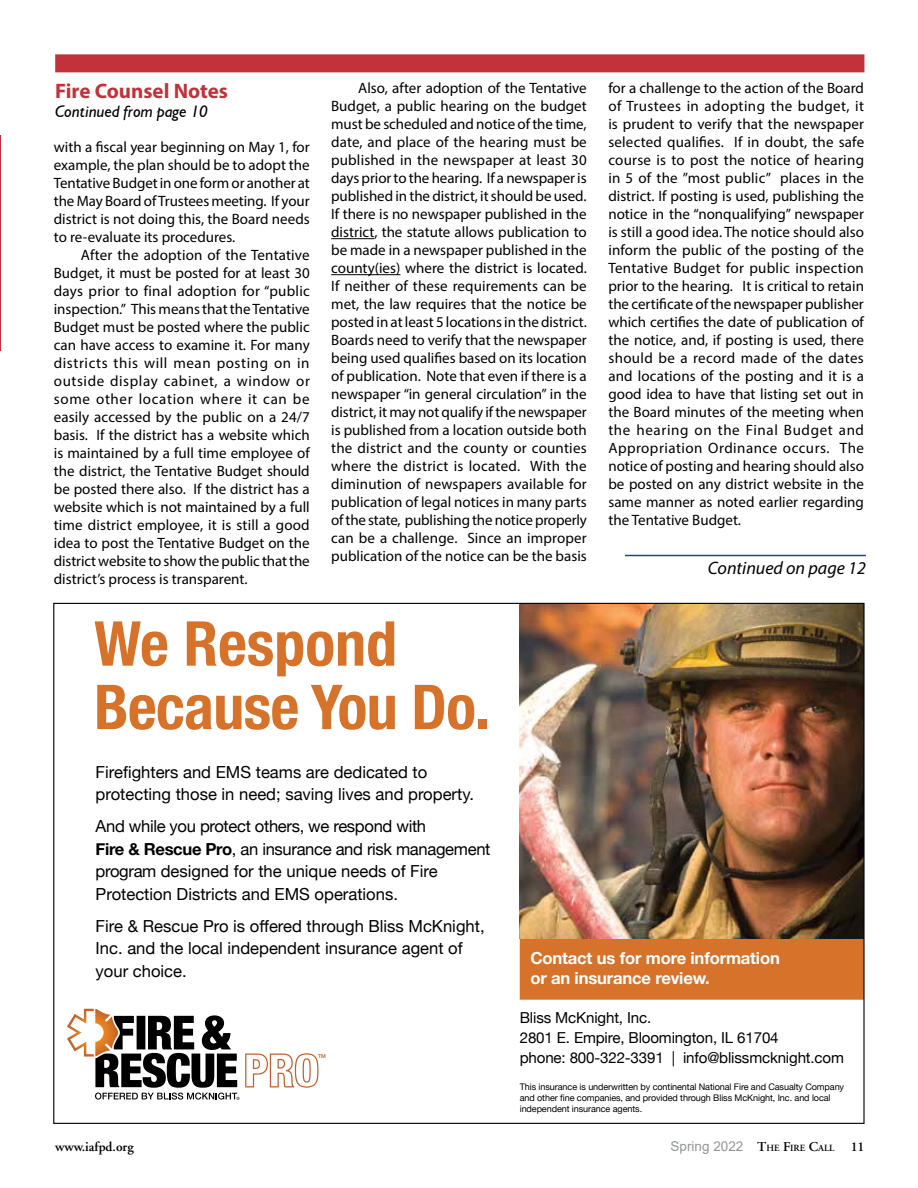
<style>
.page{position:relative;width:918px;height:1188px;background:#fff}
.page>*{position:absolute;margin:0;border:0;box-sizing:border-box;transform-origin:0 0}
.t1{font:700 condensed 61.95px/63.4px "Helvetica Neue";letter-spacing:-.01em;color:#d6722a}
.t2{font:700 21px "Myriad Pro";color:#c2323a}
.t3{font:italic 18px "Myriad Pro";color:#000}
.t4{font:16.65px/22.6px "Helvetica Neue";color:#000}
.t5{font:16.65px/22.6px "Helvetica Neue";letter-spacing:-.02em;color:#000}
.t6{font:700 16.65px/20px "Helvetica Neue";letter-spacing:-.01em;color:#fff}
.t7{font:italic 16.5px "Humanist 521 BT";color:#000}
.t8{font:15.15px/19.6px "Helvetica Neue";letter-spacing:-.01em;color:#000}
.t9{font:15px/18px "Myriad Pro";color:#000;text-align:justify}
.t10{font:13.5px "Arial";color:#939598}
.t11{font:600 13.5px "Adobe Garamond";color:#000}
.t12{font:9px/10.9px "Helvetica Neue";letter-spacing:-.01em;color:#000}
.t13{font:500 5.25px "Helvetica Neue LT Std";color:#c15d26}
.s1{font-weight:700}
.s2{font-family:"Adobe Garamond";font-weight:600;color:#000}
.s3{font-family:"Adobe Garamond";font-weight:600;font-size:9.45px;color:#000}
</style>
<div class="page">
<div style="left:55px;top:54px;width:809px;height:18px;background:#c2323a"></div>
<hr style="left:0;top:135px;width:1px;height:215px;background:#c2323a">
<hr style="left:331px;top:238px;width:43px;height:1px;background:#000">
<hr style="left:331px;top:274px;width:69px;height:1px;background:#000">
<img style="left:67px;top:605px;width:796px;height:495px">
<hr style="left:625px;top:555px;width:241px;height:1px;background:#25408f">
<h2 class="t2" style="left:55px;top:77px;width:174px">Fire Counsel Notes</h2>
<p class="t7" style="left:55px;top:102px;width:154px">Continued from page 10</p>
<p class="t9" style="left:54px;top:138px;width:258px">with a fiscal year beginning on May 1, for example, the plan should be to adopt the Tentative Budget in one form or another at the May Board of Trustees meeting. If your district is not doing this, the Board needs to re-evaluate its procedures.</p>
<p class="t9" style="left:54px;top:246px;width:258px;text-indent:27px">After the adoption of the Tentative Budget, it must be posted for at least 30 days prior to final adoption for “public inspection.” This means that the Tentative Budget must be posted where the public can have access to examine it. For many districts this will mean posting on in outside display cabinet, a window or some other location where it can be easily accessed by the public on a 24/7 basis. If the district has a website which is maintained by a full time employee of the district, the Tentative Budget should be posted there also. If the district has a website which is not maintained by a full time district employee, it is still a good idea to post the Tentative Budget on the district website to show the public that the district’s process is transparent.</p>
<p class="t9" style="left:331px;top:79px;width:257px;text-indent:27px">Also, after adoption of the Tentative Budget, a public hearing on the budget must be scheduled and notice of the time, date, and place of the hearing must be published in the newspaper at least 30 days prior to the hearing. If a newspaper is published in the district, it should be used.<br>If there is no newspaper published in the district, the statute allows publication to be made in a newspaper published in the county(ies) where the district is located.<br>If neither of these requirements can be met, the law requires that the notice be posted in at least 5 locations in the district.<br>Boards need to verify that the newspaper being used qualifies based on its location of publication. Note that even if there is a newspaper “in general circulation” in the district, it may not qualify if the newspaper is published from a location outside both the district and the county or counties where the district is located. With the diminution of newspapers available for publication of legal notices in many parts of the state, publishing the notice properly can be a challenge. Since an improper publication of the notice can be the basis</p>
<p class="t9" style="left:608px;top:79px;width:257px">for a challenge to the action of the Board of Trustees in adopting the budget, it is prudent to verify that the newspaper selected qualifies. If in doubt, the safe course is to post the notice of hearing in 5 of the ”most public” places in the district. If posting is used, publishing the notice in the “nonqualifying” newspaper is still a good idea. The notice should also inform the public of the posting of the Tentative Budget for public inspection prior to the hearing. It is critical to retain the certificate of the newspaper publisher which certifies the date of publication of the notice, and, if posting is used, there should be a record made of the dates and locations of the posting and it is a good idea to have that listing set out in the Board minutes of the meeting when the hearing on the Final Budget and Appropriation Ordinance occurs. The notice of posting and hearing should also be posted on any district website in the same manner as noted earlier regarding the Tentative Budget.</p>
<p class="t3" style="left:708px;top:557px;width:160px">Continued on page 12</p>
<h1 class="t1" style="left:94px;top:608px;width:398px">We Respond<br>Because You Do.</h1>
<p class="t4" style="left:96px;top:761px;width:380px">Firefighters and EMS teams are dedicated to protecting those in need; saving lives and property.</p>
<p class="t5" style="left:96px;top:816px;width:396px">And while you protect others, we respond with<br><span class="s1">Fire &amp; Rescue Pro</span>, an insurance and risk management program designed for the unique needs of Fire Protection Districts and EMS operations.</p>
<p class="t4" style="left:96px;top:916px;width:390px">Fire &amp; Rescue Pro is offered through Bliss McKnight,<br>Inc. and the local independent insurance agent of your choice.</p>
<p class="t13" style="left:318px;top:1053px;width:9px">TM</p>
<p class="t6" style="left:530px;top:949px;width:251px">Contact us for more information or an insurance review.</p>
<p class="t8" style="left:520px;top:1009px;width:326px">Bliss McKnight, Inc.<br>2801 E. Empire, Bloomington, IL 61704<br>phone: 800-322-3391 | info@blissmcknight.com</p>
<p class="t12" style="left:520px;top:1082px;width:326px">This insurance is underwritten by continental National Fire and Casualty Company and other fine companies, and provided through Bliss McKnight, Inc. and local independent insurance agents.</p>
<p class="t11" style="left:55px;top:1140px;width:80px">www.iafpd.org</p>
<p class="t10" style="left:671px;top:1137px;width:195px">Spring 2022 <span class="s2">T</span><span class="s3">HE</span> <span class="s2">F</span><span class="s3">IRE</span> <span class="s2">C</span><span class="s3">ALL</span> <span class="s2">11</span></p>
</div>
